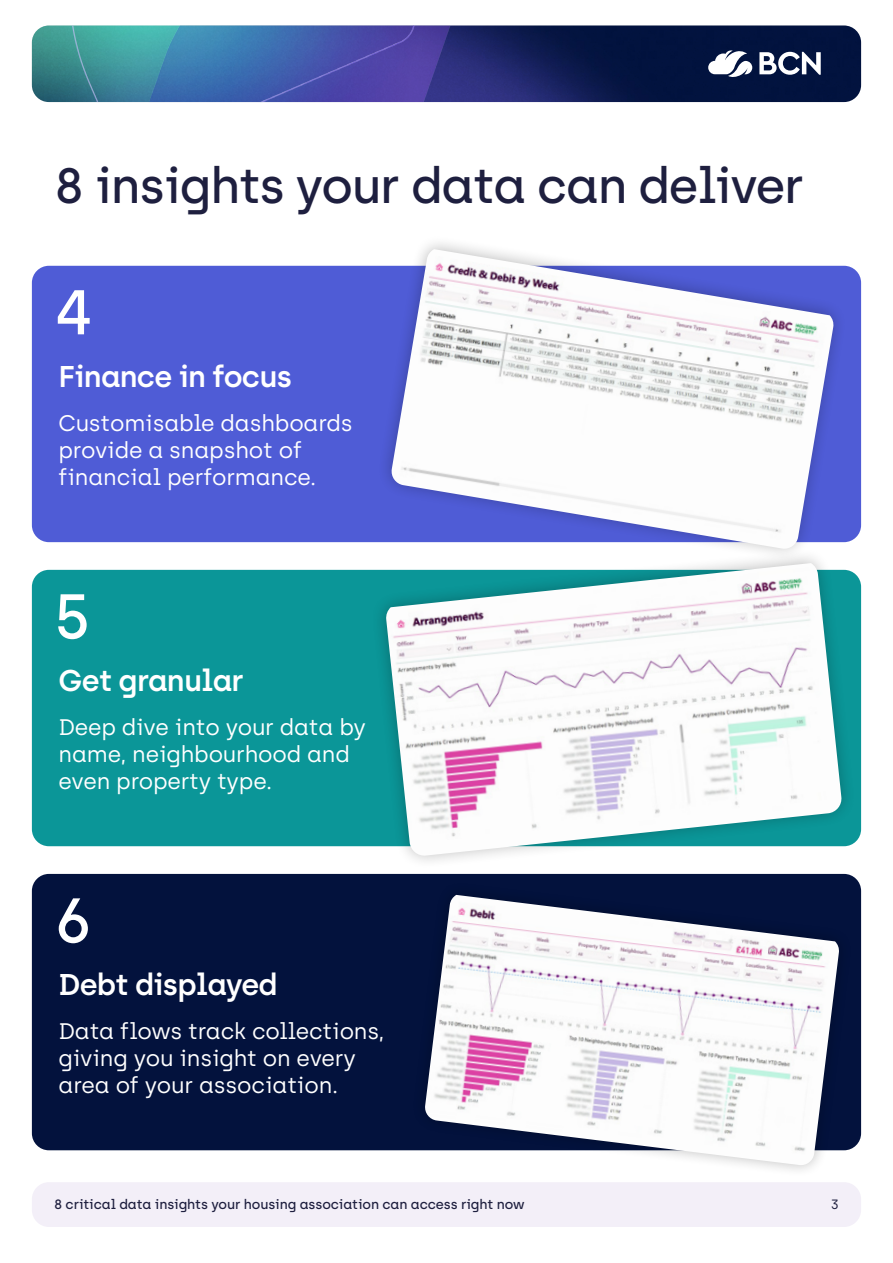
<style>
.page{position:relative;width:893px;height:1263px;background:#fff}
.page>*{position:absolute;margin:0;border:0;box-sizing:border-box;transform-origin:0 0}
.Body_lrg{font:500 63px "Archia";color:#fff}
.Large_Headline{font:500 49.5px "Archia";letter-spacing:-.025em;color:#1e1f3f}
.Body_lrg-2{font:600 30px "Archia";letter-spacing:-.025em;color:#fff}
.Body_lrg-3{font:22.5px/27px "Archia";letter-spacing:-.01em;color:#fff}
.t1{font:500 13.5px "Archia";letter-spacing:-.01em;color:#1e1f3f}
.t2{font:13.5px "Archia";color:#1e1f3f}
</style>
<div class="page">
<div style="left:32px;top:1182px;width:829px;height:45px;background:#f3eff8;border-radius:17px"></div>
<div style="left:32px;top:874px;width:829px;height:276px;background:#03123d;border-radius:17px"></div>
<div style="left:32px;top:570px;width:829px;height:276px;background:#0b9698;border-radius:17px"></div>
<div style="left:32px;top:266px;width:829px;height:276px;background:#4f5cd6;border-radius:17px"></div>
<img style="left:424px;top:895px;width:415px;height:271px">
<img style="left:390px;top:249px;width:444px;height:296px">
<svg style="left:368px;top:545px;width:492px;height:329px"></svg>
<img style="left:386px;top:563px;width:456px;height:293px">
<img style="left:32px;top:26px;width:829px;height:76px">
<img style="left:415px;top:26px;width:48px;height:76px">
<img style="left:69px;top:26px;width:346px;height:76px">
<svg style="left:708px;top:50px;width:44px;height:28px"></svg>
<svg style="left:759px;top:52px;width:62px;height:23px"></svg>
<p class="Large_Headline" style="left:54px;top:156px;width:751px">8 insights your data can deliver</p>
<p class="Body_lrg" style="left:54px;top:275px;width:41px">4</p>
<p class="Body_lrg-2" style="left:59px;top:358px;width:235px">Finance in focus</p>
<p class="Body_lrg-3" style="left:59px;top:410px;width:296px">Customisable dashboards provide a snapshot of financial performance.</p>
<p class="Body_lrg" style="left:54px;top:579px;width:39px">5</p>
<p class="Body_lrg-2" style="left:59px;top:663px;width:187px">Get granular</p>
<p class="Body_lrg-3" style="left:59px;top:714px;width:309px">Deep dive into your data by name, neighbourhood and even property type.</p>
<p class="Body_lrg" style="left:54px;top:883px;width:40px">6</p>
<p class="Body_lrg-2" style="left:59px;top:967px;width:221px">Debt displayed</p>
<p class="Body_lrg-3" style="left:59px;top:1018px;width:328px">Data flows track collections, giving you insight on every area of your association.</p>
<p class="t1" style="left:54px;top:1196px;width:472px">8 critical data insights your housing association can access right now</p>
<p class="t2" style="left:831px;top:1196px;width:10px">3</p>
</div>
